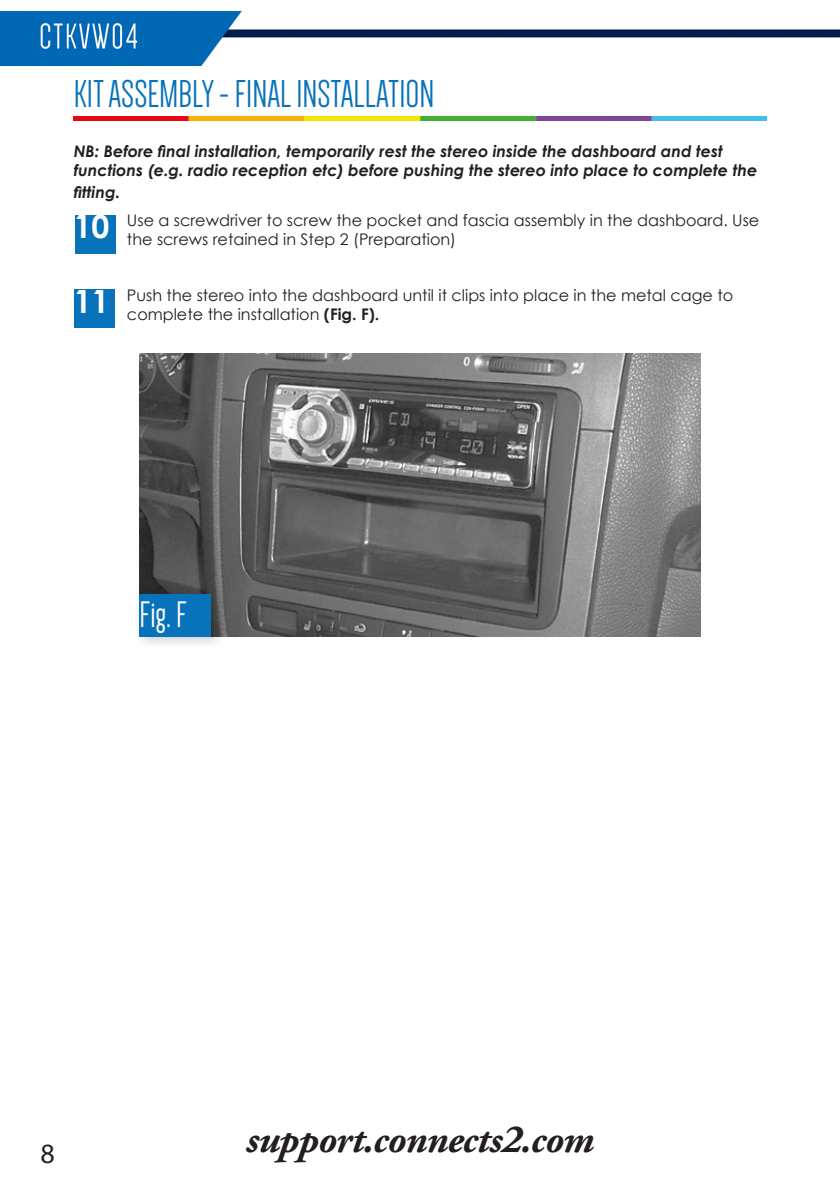
<style>
.page{position:relative;width:840px;height:1191px;background:#fff}
.page>*{position:absolute;margin:0;border:0;box-sizing:border-box;transform-origin:0 0}
.t1{font:40px "Dense";color:#0872ba}
.t2{font:italic 700 40px "Adobe Garamond Pro";letter-spacing:-.02em;color:#231f20}
.t3{font:38px "Dense";color:#fff}
.t4{font:700 32px "Century Gothic";color:#fff}
.t5{font:28px "Myriad Pro";color:#231f20}
.t6{font:16px/19.2px "Century Gothic";color:#231f20}
.t7{font:italic 700 16px/19.2px "Century Gothic";color:#231f20}
.s1{font-weight:700}
</style>
<div class="page">
<img style="left:0;top:11px;width:839px;height:54px">
<div style="left:75px;top:215px;width:41px;height:39px;background:#0872ba"></div>
<div style="left:74px;top:289px;width:40px;height:39px;background:#0872ba"></div>
<img style="left:74px;top:116px;width:691px;height:5px">
<img style="left:139px;top:353px;width:561px;height:283px">
<div style="left:133px;top:586px;width:94px;height:64px;background:#231f20;opacity:.22"></div>
<div style="left:139px;top:594px;width:72px;height:43px;background:#0872ba"></div>
<p class="t1" style="left:74px;top:74px;width:362px">KIT ASSEMBLY - FINAL INSTALLATION</p>
<p class="t7" style="left:74px;top:141px;width:684px">NB: Before final installation, temporarily rest the stereo inside the dashboard and test functions (e.g. radio reception etc) before pushing the stereo into place to complete the</p>
<p class="t7" style="left:74px;top:182px;width:48px">fitting.</p>
<p class="t4" style="left:74px;top:202px;width:37px">10</p>
<p class="t4" style="left:74px;top:277px;width:37px">11</p>
<p class="t6" style="left:127px;top:210px;width:633px">Use a screwdriver to screw the pocket and fascia assembly in the dashboard. Use the screws retained in Step 2 (Preparation)</p>
<p class="t6" style="left:127px;top:286px;width:607px">Push the stereo into the dashboard until it clips into place in the metal cage to complete the installation <span class="s1">(Fig. F).</span></p>
<p class="t3" style="left:139px;top:595px;width:49px">Fig. F</p>
<h3 class="t5" style="left:40px;top:1136px;width:16px">8</h3>
<h1 class="t2" style="left:246px;top:1116px;width:349px">support.connects2.com</h1>
</div>
